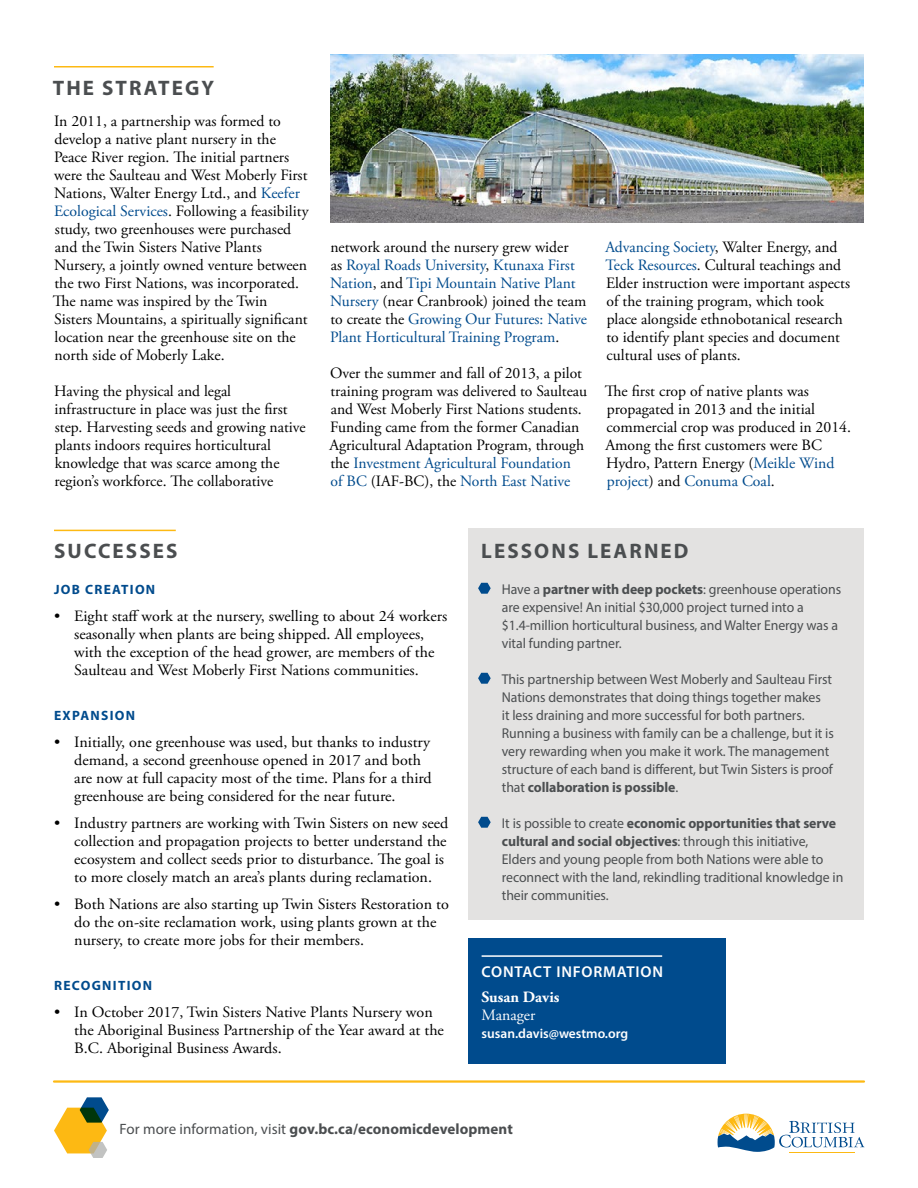
<style>
.page{position:relative;width:918px;height:1188px;background:#fff}
.page>*{position:absolute;margin:0;border:0;box-sizing:border-box;transform-origin:0 0}
.t1{font:700 21px "Myriad Pro";letter-spacing:.1em;color:#4b4e50}
.t2{font:15.75px/18px "Adobe Garamond Pro";color:#000}
.t3{font:15.75px/18px "Adobe Garamond Pro";color:#004b8d}
.t4{font:600 15.75px "Myriad Pro";letter-spacing:.05em;color:#fff}
.t5{font:700 15.75px "Adobe Garamond Pro";color:#fff}
.t6{font:15.75px "Adobe Garamond Pro";color:#fff}
.t7{font:700 15px "Myriad Pro";letter-spacing:.005em;color:#4b4e50}
.t8{font:14.25px/18px "Myriad Pro";letter-spacing:-.005em;color:#4b4e50}
.t9{font:700 13.5px "Myriad Pro";letter-spacing:.095em;color:#004b8d}
.t10{font:600 13.5px "Myriad Pro";color:#fff}
.s1{color:#004b8d}
.s2{color:#000}
.s3{font-weight:700}
.s4{font-weight:400}
</style>
<div class="page">
<div style="left:468px;top:939px;width:258px;height:125px;background:#004b8d"></div>
<hr style="left:54px;top:1080px;width:810px;height:3px;background:#fdb913">
<svg style="left:54px;top:1097px;width:55px;height:61px"></svg>
<hr style="left:789px;top:1152px;width:66px;height:1px;background:#fdb913">
<svg style="left:718px;top:1114px;width:146px;height:38px"></svg>
<hr style="left:54px;top:66px;width:160px;height:2px;background:#fdb913">
<hr style="left:482px;top:955px;width:180px;height:2px;background:#fff">
<div style="left:468px;top:528px;width:396px;height:391px;background:#e3e2e1"></div>
<svg style="left:478px;top:583px;width:13px;height:11px"></svg>
<svg style="left:478px;top:817px;width:13px;height:11px"></svg>
<svg style="left:478px;top:673px;width:13px;height:11px"></svg>
<img style="left:330px;top:54px;width:534px;height:168px">
<hr style="left:54px;top:530px;width:122px;height:1px;background:#fdb913">
<h1 class="t1" style="left:53px;top:74px;width:163px">THE STRATEGY</h1>
<p class="t2" style="left:53px;top:113px;width:257px">In 2011, a partnership was formed to develop a native plant nursery in the Peace River region. The initial partners were the Saulteau and West Moberly First Nations, Walter Energy Ltd., and <span class="s1">Keefer Ecological Services</span>. Following a feasibility study, two greenhouses were purchased and the Twin Sisters Native Plants Nursery, a jointly owned venture between the two First Nations, was incorporated.<br>The name was inspired by the Twin Sisters Mountains, a spiritually significant location near the greenhouse site on the north side of Moberly Lake.</p>
<p class="t2" style="left:54px;top:383px;width:253px">Having the physical and legal infrastructure in place was just the first step. Harvesting seeds and growing native plants indoors requires horticultural knowledge that was scarce among the region’s workforce. The collaborative</p>
<p class="t3" style="left:330px;top:239px;width:258px"><span class="s2">network around the nursery grew wider<br>as</span> Royal Roads University<span class="s2">,</span> Ktunaxa First Nation<span class="s2">, and</span> Tipi Mountain Native Plant Nursery <span class="s2">(near Cranbrook) joined the team to create the</span> Growing Our Futures: Native Plant Horticultural Training Program<span class="s2">.</span></p>
<p class="t2" style="left:329px;top:365px;width:259px">Over the summer and fall of 2013, a pilot training program was delivered to Saulteau and West Moberly First Nations students.<br>Funding came from the former Canadian Agricultural Adaptation Program, through the <span class="s1">Investment Agricultural Foundation<br>of BC</span> (IAF-BC), the <span class="s1">North East Native</span></p>
<p class="t2" style="left:605px;top:239px;width:246px"><span class="s1">Advancing Society</span>, Walter Energy, and <span class="s1">Teck Resources</span>. Cultural teachings and Elder instruction were important aspects of the training program, which took place alongside ethnobotanical research to identify plant species and document cultural uses of plants.</p>
<p class="t2" style="left:605px;top:383px;width:248px">The first crop of native plants was propagated in 2013 and the initial commercial crop was produced in 2014.<br>Among the first customers were BC Hydro, Pattern Energy (<span class="s1">Meikle Wind project</span>) and <span class="s1">Conuma Coal</span>.</p>
<h1 class="t1" style="left:54px;top:537px;width:125px">SUCCESSES</h1>
<p class="t9" style="left:54px;top:581px;width:103px">JOB CREATION</p>
<p class="t2" style="left:54px;top:608px;width:395px;text-align:center">• Eight staff work at the nursery, swelling to about 24 workers seasonally when plants are being shipped. All employees,<br>with the exception of the head grower, are members of the Saulteau and West Moberly First Nations communities.</p>
<p class="t9" style="left:54px;top:707px;width:83px">EXPANSION</p>
<p class="t2" style="left:74px;top:734px;width:359px;text-indent:-20px">• Initially, one greenhouse was used, but thanks to industry demand, a second greenhouse opened in 2017 and both are now at full capacity most of the time. Plans for a third greenhouse are being considered for the near future.</p>
<p class="t2" style="left:74px;top:815px;width:376px;text-indent:-20px">• Industry partners are working with Twin Sisters on new seed collection and propagation projects to better understand the ecosystem and collect seeds prior to disturbance. The goal is to more closely match an area’s plants during reclamation.</p>
<p class="t2" style="left:74px;top:896px;width:376px;text-indent:-20px">• Both Nations are also starting up Twin Sisters Restoration to do the on-site reclamation work, using plants grown at the nursery, to create more jobs for their members.</p>
<p class="t9" style="left:54px;top:977px;width:99px">RECOGNITION</p>
<p class="t2" style="left:74px;top:1004px;width:371px;text-indent:-20px">• In October 2017, Twin Sisters Native Plants Nursery won the Aboriginal Business Partnership of the Year award at the<br>B.C. Aboriginal Business Awards.</p>
<h1 class="t1" style="left:481px;top:537px;width:209px">LESSONS LEARNED</h1>
<p class="t8" style="left:502px;top:580px;width:341px;text-indent:-20px">• Have a <span class="s3">partner with deep pockets</span>: greenhouse operations are expensive! An initial $30,000 project turned into a $1.4-million horticultural business, and Walter Energy was a vital funding partner.</p>
<p class="t8" style="left:502px;top:670px;width:334px;text-indent:-20px">• This partnership between West Moberly and Saulteau First Nations demonstrates that doing things together makes<br>it less draining and more successful for both partners.<br>Running a business with family can be a challenge, but it is very rewarding when you make it work. The management structure of each band is different, but Twin Sisters is proof that <span class="s3">collaboration is possible</span>.</p>
<p class="t8" style="left:502px;top:814px;width:343px;text-indent:-20px">• It is possible to create <span class="s3">economic opportunities that serve cultural and social objectives</span>: through this initiative, Elders and young people from both Nations were able to reconnect with the land, rekindling traditional knowledge in their communities.</p>
<p class="t4" style="left:482px;top:962px;width:183px">CONTACT INFORMATION</p>
<p class="t5" style="left:482px;top:988px;width:80px">Susan Davis</p>
<p class="t6" style="left:482px;top:1005px;width:55px">Manager</p>
<p class="t10" style="left:482px;top:1025px;width:148px">susan.davis@westmo.org</p>
<p class="t7" style="left:120px;top:1119px;width:395px"><span class="s4">For more information, visit</span> gov.bc.ca/economicdevelopment</p>
</div>
